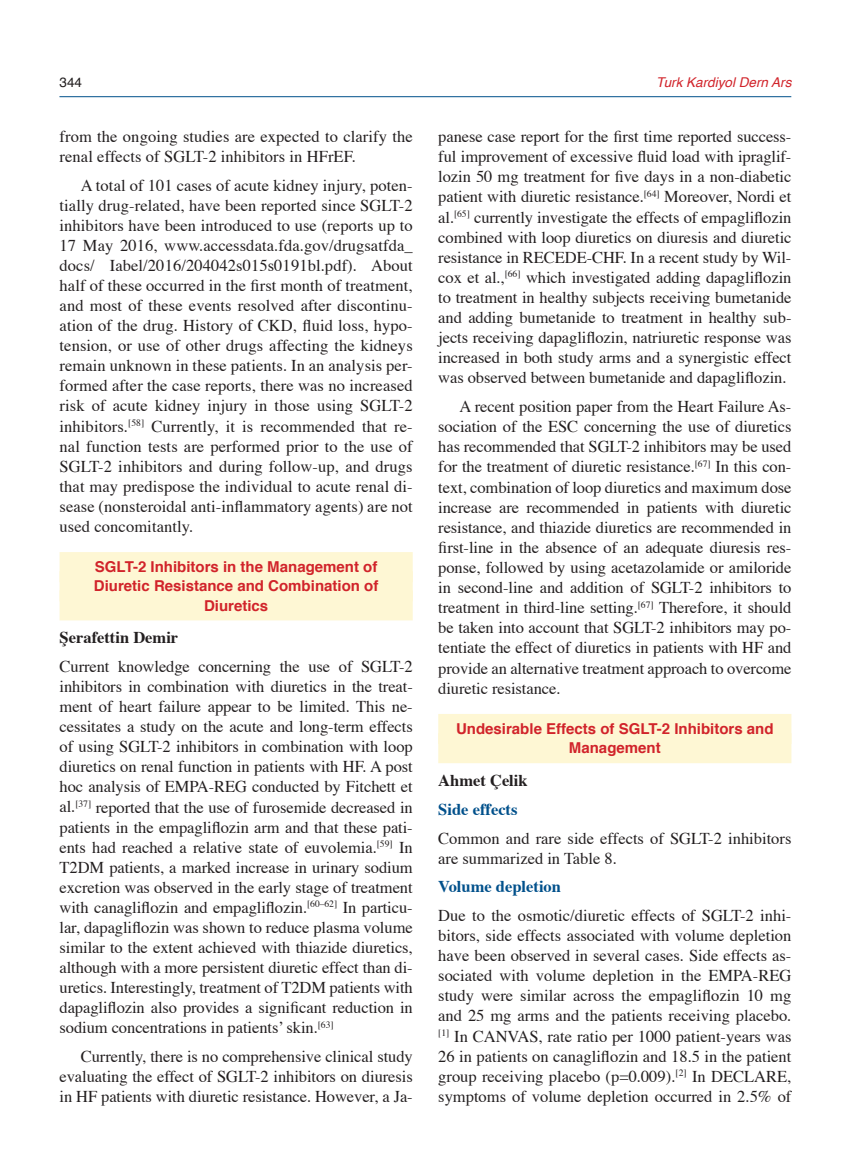
<style>
.page{position:relative;width:851px;height:1170px;background:#fff}
.page>*{position:absolute;margin:0;border:0;box-sizing:border-box;transform-origin:0 0}
.t1{font:16.5px/20.1px "Times";color:#231f20;text-align:justify}
.t2{font:700 16.5px "Times";color:#01508b}
.t3{font:700 16.5px "Times";color:#231f20}
.t4{font:700 15px/19.2px "Helvetica";color:#d1232a;text-align:center}
.t5{font:italic 13.5px "Helvetica";color:#d1232a}
.t6{font:13.5px "Helvetica";color:#231f20}
</style>
<div class="page">
<div style="left:60px;top:552px;width:352px;height:30px;background:#fef7d4"></div>
<div style="left:60px;top:571px;width:352px;height:30px;background:#fef7d4"></div>
<div style="left:60px;top:590px;width:352px;height:30px;background:#fef7d4"></div>
<div style="left:438px;top:714px;width:353px;height:30px;background:#fef7d4"></div>
<div style="left:438px;top:733px;width:353px;height:30px;background:#fef7d4"></div>
<hr style="left:59px;top:96px;width:732px;height:1px;background:#01508b">
<p class="t6" style="left:60px;top:72px;width:24px">344</p>
<p class="t5" style="left:656px;top:71px;width:137px">Turk Kardiyol Dern Ars</p>
<p class="t1" style="left:60px;top:127px;width:354px">from the ongoing studies are expected to clarify the renal effects of SGLT-2 inhibitors in HFrEF.</p>
<p class="t1" style="left:60px;top:176px;width:354px;text-indent:21px">A total of 101 cases of acute kidney injury, poten&shy;tially drug-related, have been reported since SGLT-2 inhibitors have been introduced to use (reports up to 17 May 2016, www.accessdata.fda.gov/drugsatfda_ docs/ Iabel/2016/204042s015s0191bl.pdf). About half of these occurred in the first month of treatment, and most of these events resolved after discontinu&shy;ation of the drug. History of CKD, fluid loss, hypo&shy;tension, or use of other drugs affecting the kidneys remain unknown in these patients. In an analysis per&shy;formed after the case reports, there was no increased risk of acute kidney injury in those using SGLT-2 inhibitors.<sup>[58]</sup> Currently, it is recommended that re&shy;nal function tests are performed prior to the use of SGLT-2 inhibitors and during follow-up, and drugs that may predispose the individual to acute renal di&shy;sease (nonsteroidal anti-inflammatory agents) are not used concomitantly.</p>
<p class="t4" style="left:94px;top:557px;width:286px">SGLT-2 Inhibitors in the Management of<br>Diuretic Resistance and Combination of<br>Diuretics</p>
<p class="t3" style="left:60px;top:626px;width:120px">Şerafettin Demir</p>
<p class="t1" style="left:60px;top:657px;width:355px">Current knowledge concerning the use of SGLT-2 inhibitors in combination with diuretics in the treat&shy;ment of heart failure appear to be limited. This ne&shy;cessitates a study on the acute and long-term effects of using SGLT-2 inhibitors in combination with loop diuretics on renal function in patients with HF. A post hoc analysis of EMPA-REG conducted by Fitchett et al.<sup>[37]</sup> reported that the use of furosemide decreased in patients in the empagliflozin arm and that these pati&shy;ents had reached a relative state of euvolemia.<sup>[59]</sup> In T2DM patients, a marked increase in urinary sodium excretion was observed in the early stage of treatment with canagliflozin and empagliflozin.<sup>[60–62]</sup> In particu&shy;lar, dapagliflozin was shown to reduce plasma volume similar to the extent achieved with thiazide diuretics, although with a more persistent diuretic effect than di&shy;uretics. Interestingly, treatment of T2DM patients with dapagliflozin also provides a significant reduction in sodium concentrations in patients’ skin.<sup>[63]</sup></p>
<p class="t1" style="left:60px;top:1047px;width:354px;text-indent:21px">Currently, there is no comprehensive clinical study evaluating the effect of SGLT-2 inhibitors on diuresis in HF patients with diuretic resistance. However, a Ja-</p>
<p class="t1" style="left:438px;top:127px;width:355px">panese case report for the first time reported success&shy;ful improvement of excessive fluid load with ipraglif&shy;lozin 50 mg treatment for five days in a non-diabetic patient with diuretic resistance.<sup>[64]</sup> Moreover, Nordi et al.<sup>[65]</sup> currently investigate the effects of empagliflozin combined with loop diuretics on diuresis and diuretic resistance in RECEDE-CHF. In a recent study by Wil&shy;cox et al.,<sup>[66]</sup> which investigated adding dapagliflozin to treatment in healthy subjects receiving bumetanide and adding bumetanide to treatment in healthy sub&shy;jects receiving dapagliflozin, natriuretic response was increased in both study arms and a synergistic effect was observed between bumetanide and dapagliflozin.</p>
<p class="t1" style="left:438px;top:397px;width:355px;text-indent:21px">A recent position paper from the Heart Failure As&shy;sociation of the ESC concerning the use of diuretics has recommended that SGLT-2 inhibitors may be used for the treatment of diuretic resistance.<sup>[67]</sup> In this con&shy;text, combination of loop diuretics and maximum dose increase are recommended in patients with diuretic resistance, and thiazide diuretics are recommended in first-line in the absence of an adequate diuresis res&shy;ponse, followed by using acetazolamide or amiloride in second-line and addition of SGLT-2 inhibitors to treatment in third-line setting.<sup>[67]</sup> Therefore, it should be taken into account that SGLT-2 inhibitors may po&shy;tentiate the effect of diuretics in patients with HF and provide an alternative treatment approach to overcome diuretic resistance.</p>
<p class="t4" style="left:456px;top:719px;width:319px">Undesirable Effects of SGLT-2 Inhibitors and<br>Management</p>
<p class="t3" style="left:438px;top:769px;width:91px">Ahmet Çelik</p>
<p class="t2" style="left:438px;top:798px;width:81px">Side effects</p>
<p class="t1" style="left:438px;top:828px;width:354px">Common and rare side effects of SGLT-2 inhibitors are summarized in Table 8.</p>
<p class="t2" style="left:438px;top:875px;width:124px">Volume depletion</p>
<p class="t1" style="left:438px;top:906px;width:354px">Due to the osmotic/diuretic effects of SGLT-2 inhi&shy;bitors, side effects associated with volume depletion have been observed in several cases. Side effects as&shy;sociated with volume depletion in the EMPA-REG study were similar across the empagliflozin 10 mg and 25 mg arms and the patients receiving placebo. <sup>[1]</sup> In CANVAS, rate ratio per 1000 patient-years was 26 in patients on canagliflozin and 18.5 in the patient group receiving placebo (p=0.009).<sup>[2]</sup> In DECLARE, symptoms of volume depletion occurred in 2.5% of</p>
</div>
